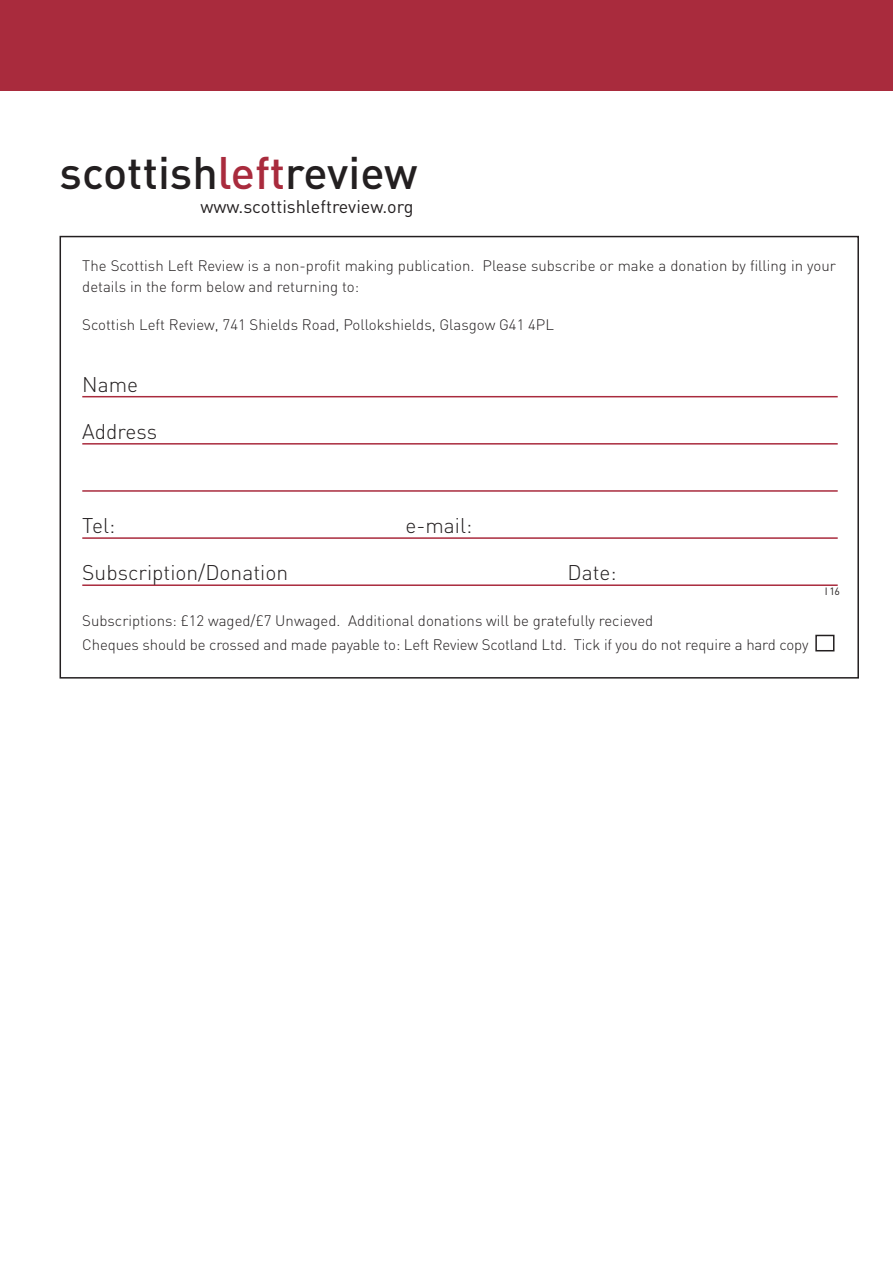
<style>
.page{position:relative;width:893px;height:1263px;background:#fff}
.page>*{position:absolute;margin:0;border:0;box-sizing:border-box;transform-origin:0 0}
.t1{font:500 45px "DIN";color:#231f20}
.t2{font:300 21px "DIN";color:#231f20}
.Subheading{font:18px "DIN";color:#231f20}
.t3{font:300 15px/21px "DIN";color:#231f20}
.Contents{font:10.5px "DIN";color:#231f20}
.s1{color:#a92b3d}
</style>
<div class="page">
<div style="left:0;top:0;width:893px;height:91px;background:#a92b3d"></div>
<hr style="left:82px;top:396px;width:756px;height:1px;background:#a92b3d">
<hr style="left:82px;top:443px;width:756px;height:2px;background:#a92b3d">
<hr style="left:82px;top:490px;width:756px;height:2px;background:#a92b3d">
<hr style="left:82px;top:537px;width:756px;height:2px;background:#a92b3d">
<hr style="left:82px;top:584px;width:756px;height:2px;background:#a92b3d">
<div style="left:60px;top:236px;width:799px;height:442px;border:2px solid #231f20"></div>
<div style="left:815px;top:635px;width:19px;height:16px;border:2px solid #231f20"></div>
<p class="t1" style="left:60px;top:144px;width:360px">scottish<span class="s1">left</span>review</p>
<p class="Subheading" style="left:200px;top:196px;width:215px">www.scottishleftreview.org</p>
<p class="t3" style="left:82px;top:255px;width:755px">The Scottish Left Review is a non-profit making publication. Please subscribe or make a donation by filling in your details in the form below and returning to:</p>
<p class="t3" style="left:82px;top:314px;width:473px">Scottish Left Review, 741 Shields Road, Pollokshields, Glasgow G41 4PL</p>
<p class="t2" style="left:82px;top:371px;width:57px">Name</p>
<p class="t2" style="left:82px;top:418px;width:76px">Address</p>
<p class="t2" style="left:82px;top:513px;width:35px">Tel:</p>
<p class="t2" style="left:406px;top:513px;width:68px">e-mail:</p>
<p class="t2" style="left:82px;top:560px;width:207px">Subscription/Donation</p>
<p class="t2" style="left:568px;top:560px;width:51px">Date:</p>
<p class="t3" style="left:82px;top:610px;width:572px">Subscriptions: £12 waged/£7 Unwaged. Additional donations will be gratefully recieved</p>
<p class="t3" style="left:82px;top:633px;width:728px">Cheques should be crossed and made payable to: Left Review Scotland Ltd. Tick if you do not require a hard copy</p>
<p class="Contents" style="left:825px;top:585px;width:16px">I 16</p>
</div>
